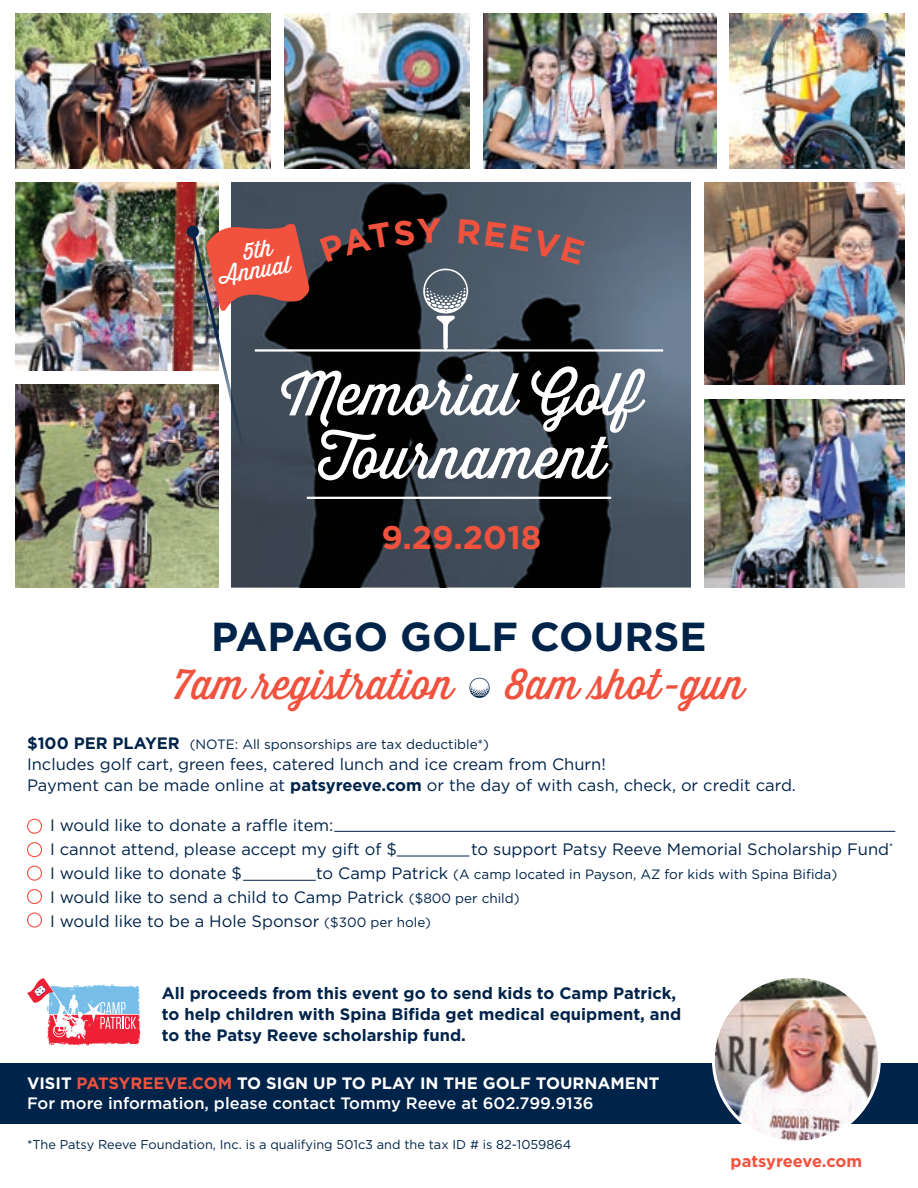
<style>
.page{position:relative;width:918px;height:1188px;background:#fff}
.page>*{position:absolute;margin:0;border:0;box-sizing:border-box;transform-origin:0 0}
.t1{font:57.75px "Thirsty Script";color:#fff}
.t2{font:42px "Thirsty Script";color:#f0523e}
.t3{font:700 40.5px "Gotham";color:#002349}
.t4{font:700 32.7px "Gotham";color:#f0523e}
.t5{font:22.8px "Thirsty Script";color:#fff}
.t6{font:16.5px "Gotham";color:#002349}
.t7{font:700 16.5px "Gotham";color:#002349}
.t8{font:500 16.5px "Gotham";color:#fff}
.t9{font:700 16.5px "Gotham";color:#fff}
.t10{font:700 16.5px "Gotham";letter-spacing:-.005em;color:#f0523e}
.t11{font:13.5px "Gotham";color:#002349}
.t12{font:12.75px "Gotham";color:#002349}
.s1{font-weight:700;font-size:16.5px}
.s2{font-weight:700}
.s3{font-size:16.5px}
.s4{font-size:13.5px}
.s5{color:#f0523e}
</style>
<div class="page">
<img style="left:16px;top:182px;width:202px;height:188px">
<img style="left:16px;top:385px;width:202px;height:202px">
<svg style="left:27px;top:978px;width:113px;height:68px"></svg>
<img style="left:16px;top:14px;width:255px;height:155px">
<img style="left:730px;top:14px;width:174px;height:155px">
<img style="left:284px;top:14px;width:186px;height:155px">
<svg style="left:232px;top:182px;width:459px;height:405px;background:#333c46"></svg>
<hr style="left:255px;top:349px;width:408px;height:3px;background:#fff">
<hr style="left:307px;top:497px;width:304px;height:2px;background:#fff">
<img style="left:704px;top:399px;width:200px;height:188px">
<img style="left:704px;top:182px;width:200px;height:203px">
<img style="left:483px;top:14px;width:233px;height:155px">
<div style="left:27px;top:842px;width:15px;height:15px;border:1px solid #f0523e;border-radius:50%"></div>
<div style="left:27px;top:866px;width:15px;height:15px;border:1px solid #f0523e;border-radius:50%"></div>
<div style="left:27px;top:819px;width:15px;height:15px;border:1px solid #f0523e;border-radius:50%"></div>
<hr style="left:334px;top:831px;width:561px;height:1px;background:#002349">
<hr style="left:243px;top:880px;width:73px;height:1px;background:#002349">
<hr style="left:397px;top:856px;width:72px;height:1px;background:#002349">
<div style="left:0;top:1064px;width:918px;height:60px;background:#002349"></div>
<img style="left:713px;top:976px;width:166px;height:166px;border-radius:83px">
<svg style="left:469px;top:678px;width:21px;height:20px"></svg>
<div style="left:27px;top:889px;width:15px;height:15px;border:1px solid #f0523e;border-radius:50%"></div>
<div style="left:27px;top:912px;width:15px;height:16px;border:1px solid #f0523e;border-radius:50%"></div>
<img style="left:186px;top:224px;width:124px;height:224px">
<svg style="left:320px;top:219px;width:265px;height:131px;background:#323a42"></svg>
<p class="t5" style="left:217px;top:259px;width:73px;rotate:-9deg">Annual</p>
<p class="t1" style="left:281px;top:352px;width:363px">Memorial Golf</p>
<p class="t1" style="left:318px;top:416px;width:289px">Tournament</p>
<p class="t4" style="left:381px;top:516px;width:162px">9.29.2018</p>
<p class="t3" style="left:211px;top:610px;width:497px">PAPAGO GOLF COURSE</p>
<p class="t2" style="left:173px;top:654px;width:573px">7am registration 8am shot-gun</p>
<p class="t11" style="left:27px;top:736px;width:464px"><span class="s1">$100 PER PLAYER</span> (NOTE: All sponsorships are tax deductible*)</p>
<p class="t6" style="left:27px;top:754px;width:580px">Includes golf cart, green fees, catered lunch and ice cream from Churn!</p>
<p class="t6" style="left:27px;top:775px;width:771px">Payment can be made online at <span class="s2">patsyreeve.com</span> or the day of with cash, check, or credit card.</p>
<p class="t6" style="left:50px;top:815px;width:285px">I would like to donate a raffle item:</p>
<p class="t6" style="left:50px;top:839px;width:348px">I cannot attend, please accept my gift of $</p>
<p class="t6" style="left:471px;top:839px;width:424px">to support Patsy Reeve Memorial Scholarship Fund<sup>*</sup></p>
<p class="t6" style="left:50px;top:863px;width:193px">I would like to donate $</p>
<p class="t11" style="left:316px;top:866px;width:523px"><span class="s3">to Camp Patrick</span> (A camp located in Payson, AZ for kids with Spina Bifida)</p>
<p class="t6" style="left:50px;top:887px;width:471px">I would like to send a child to Camp Patrick <span class="s4">($800 per child)</span></p>
<p class="t6" style="left:50px;top:911px;width:382px">I would like to be a Hole Sponsor <span class="s4">($300 per hole)</span></p>
<p class="t7" style="left:162px;top:982px;width:516px">All proceeds from this event go to send kids to Camp Patrick,</p>
<p class="t7" style="left:162px;top:1003px;width:521px">to help children with Spina Bifida get medical equipment, and</p>
<p class="t7" style="left:162px;top:1024px;width:305px">to the Patsy Reeve scholarship fund.</p>
<p class="t9" style="left:27px;top:1073px;width:634px">VISIT <span class="s5">PATSYREEVE.COM</span> TO SIGN UP TO PLAY IN THE GOLF TOURNAMENT</p>
<p class="t8" style="left:27px;top:1092px;width:568px">For more information, please contact Tommy Reeve at 602.799.9136</p>
<p class="t12" style="left:27px;top:1136px;width:546px">*The Patsy Reeve Foundation, Inc. is a qualifying 501c3 and the tax ID # is 82-1059864</p>
<p class="t10" style="left:731px;top:1150px;width:133px">patsyreeve.com</p>
</div>
